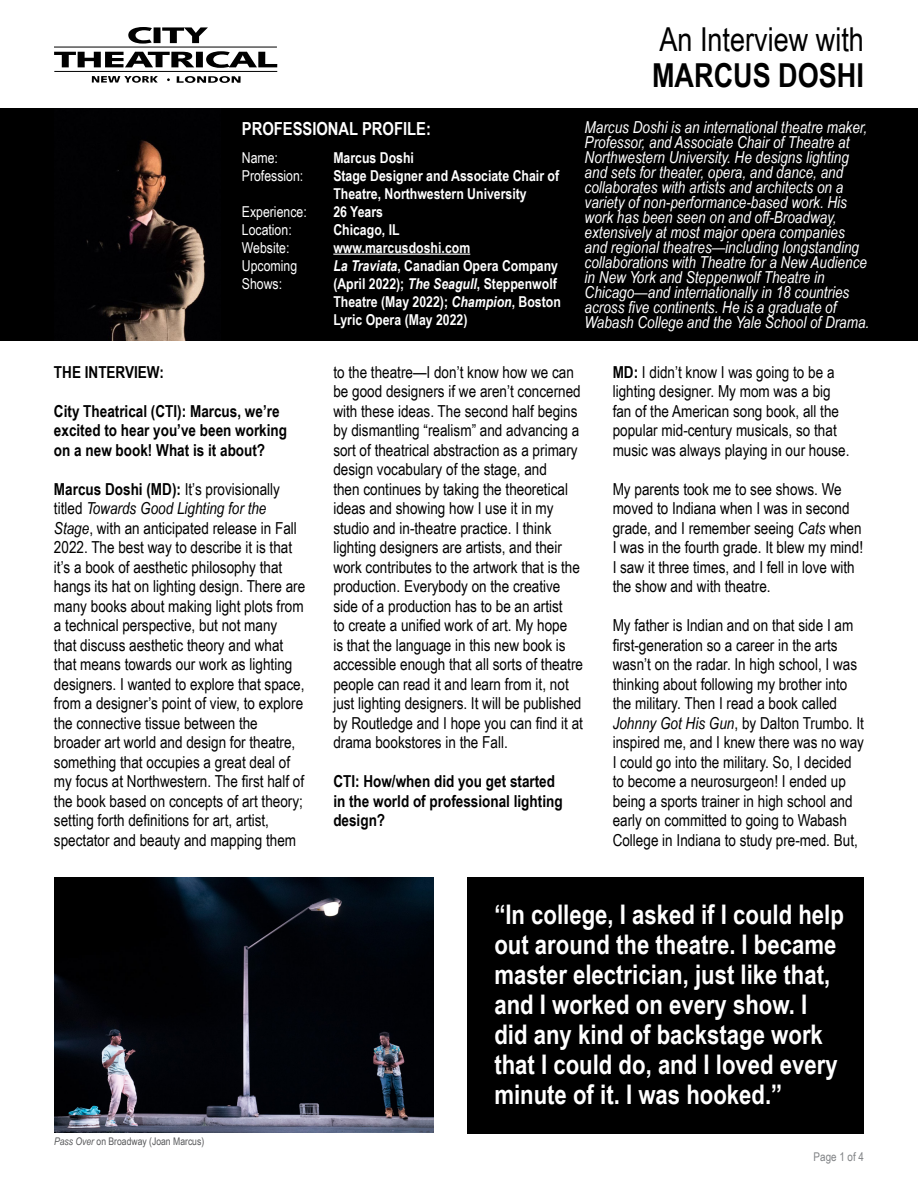
<style>
.page{position:relative;width:918px;height:1188px;background:#fff}
.page>*{position:absolute;margin:0;border:0;box-sizing:border-box;transform-origin:0 0}
.t1{font:33px "Arial Narrow";color:#000}
.t2{font:700 33px "Arial Narrow";color:#000}
.t3{font:700 27px/30px "Arial Narrow";color:#fff}
.t4{font:700 18px "Arial Narrow";color:#fff}
.t5{font:16.5px/19.5px "Arial Narrow";color:#000}
.t6{font:italic 16.5px/15px "Arial Narrow";color:#fff}
.t7{font:700 16.5px/19.5px "Arial Narrow";color:#000}
.t8{font:700 15px/18px "Arial Narrow";color:#fff}
.t9{font:15px/18px "Arial Narrow";color:#fff}
.t10{font:12px "Arial Narrow";color:#808285}
.t11{font:10.5px "Arial Narrow";color:#58595b}
.s1{font-style:italic}
.s2{font-weight:700}
</style>
<div class="page">
<div style="left:0;top:108px;width:918px;height:232px;background:#000"></div>
<svg style="left:54px;top:27px;width:223px;height:56px"></svg>
<hr style="left:333px;top:254px;width:137px;height:1px;background:#fff">
<img style="left:86px;top:140px;width:120px;height:200px">
<div style="left:468px;top:878px;width:396px;height:256px;background:#000"></div>
<img style="left:54px;top:878px;width:379px;height:255px">
<p class="t4" style="left:242px;top:115px;width:191px">PROFESSIONAL PROFILE:</p>
<p class="t9" style="left:242px;top:148px;width:63px">Name:<br>Profession:</p>
<p class="t9" style="left:242px;top:202px;width:66px">Experience:<br>Location:<br>Website:<br>Upcoming<br>Shows:</p>
<p class="t8" style="left:333px;top:148px;width:229px">Marcus Doshi<br>Stage Designer and Associate Chair of<br>Theatre, Northwestern University<br>26 Years<br>Chicago, IL<br>www.marcusdoshi.com<br><span class="s1">La Traviata</span>, Canadian Opera Company (April 2022); <span class="s1">The Seagull</span>, Steppenwolf<br>Theatre (May 2022); <span class="s1">Champion</span>, Boston<br>Lyric Opera (May 2022)</p>
<h1 class="t1" style="left:659px;top:15px;width:206px">An Interview with</h1>
<h1 class="t2" style="left:652px;top:50px;width:213px">MARCUS DOSHI</h1>
<p class="t6" style="left:585px;top:119px;width:286px">Marcus Doshi is an international theatre maker, Professor, and Associate Chair of Theatre at Northwestern University. He designs lighting and sets for theater, opera, and dance, and collaborates with artists and architects on a variety of non-performance-based work. His work has been seen on and off-Broadway, extensively at most major opera companies and regional theatres—including longstanding collaborations with Theatre for a New Audience in New York and Steppenwolf Theatre in Chicago—and internationally in 18 countries across five continents. He is a graduate of Wabash College and the Yale School of Drama.</p>
<p class="t7" style="left:54px;top:361px;width:112px">THE INTERVIEW:</p>
<p class="t7" style="left:54px;top:400px;width:235px">City Theatrical (CTI): Marcus, we’re excited to hear you’ve been working on a new book! What is it about?</p>
<p class="t5" style="left:54px;top:478px;width:253px"><span class="s2">Marcus Doshi (MD):</span> It’s provisionally titled <span class="s1">Towards Good Lighting for the Stage</span>, with an anticipated release in Fall 2022. The best way to describe it is that it’s a book of aesthetic philosophy that hangs its hat on lighting design. There are many books about making light plots from a technical perspective, but not many<br>that discuss aesthetic theory and what that means towards our work as lighting designers. I wanted to explore that space, from a designer’s point of view, to explore the connective tissue between the broader art world and design for theatre, something that occupies a great deal of my focus at Northwestern. The first half of the book based on concepts of art theory; setting forth definitions for art, artist, spectator and beauty and mapping them</p>
<p class="t11" style="left:54px;top:1134px;width:152px"><span class="s1">Pass Over</span> on Broadway (Joan Marcus)</p>
<p class="t5" style="left:333px;top:361px;width:251px">to the theatre—I don’t know how we can be good designers if we aren’t concerned with these ideas. The second half begins by dismantling “realism” and advancing a sort of theatrical abstraction as a primary design vocabulary of the stage, and<br>then continues by taking the theoretical ideas and showing how I use it in my studio and in-theatre practice. I think lighting designers are artists, and their work contributes to the artwork that is the production. Everybody on the creative side of a production has to be an artist<br>to create a unified work of art. My hope<br>is that the language in this new book is accessible enough that all sorts of theatre people can read it and learn from it, not just lighting designers. It will be published by Routledge and I hope you can find it at drama bookstores in the Fall.</p>
<p class="t7" style="left:333px;top:771px;width:231px">CTI: How/when did you get started in the world of professional lighting design?</p>
<p class="t5" style="left:613px;top:361px;width:238px"><span class="s2">MD:</span> I didn’t know I was going to be a lighting designer. My mom was a big fan of the American song book, all the popular mid-century musicals, so that music was always playing in our house.</p>
<p class="t5" style="left:613px;top:478px;width:252px">My parents took me to see shows. We moved to Indiana when I was in second grade, and I remember seeing <span class="s1">Cats</span> when I was in the fourth grade. It blew my mind!<br>I saw it three times, and I fell in love with the show and with theatre.</p>
<p class="t5" style="left:613px;top:615px;width:253px">My father is Indian and on that side I am first-generation so a career in the arts wasn’t on the radar. In high school, I was thinking about following my brother into the military. Then I read a book called <span class="s1">Johnny Got His Gun</span>, by Dalton Trumbo. It inspired me, and I knew there was no way I could go into the military. So, I decided to become a neurosurgeon! I ended up being a sports trainer in high school and early on committed to going to Wabash College in Indiana to study pre-med. But,</p>
<h2 class="t3" style="left:494px;top:899px;width:351px">“In college, I asked if I could help out around the theatre. I became master electrician, just like that, and I worked on every show. I did any kind of backstage work that I could do, and I loved every minute of it. I was hooked.”</h2>
<p class="t10" style="left:814px;top:1148px;width:52px">Page 1 of 4</p>
</div>
